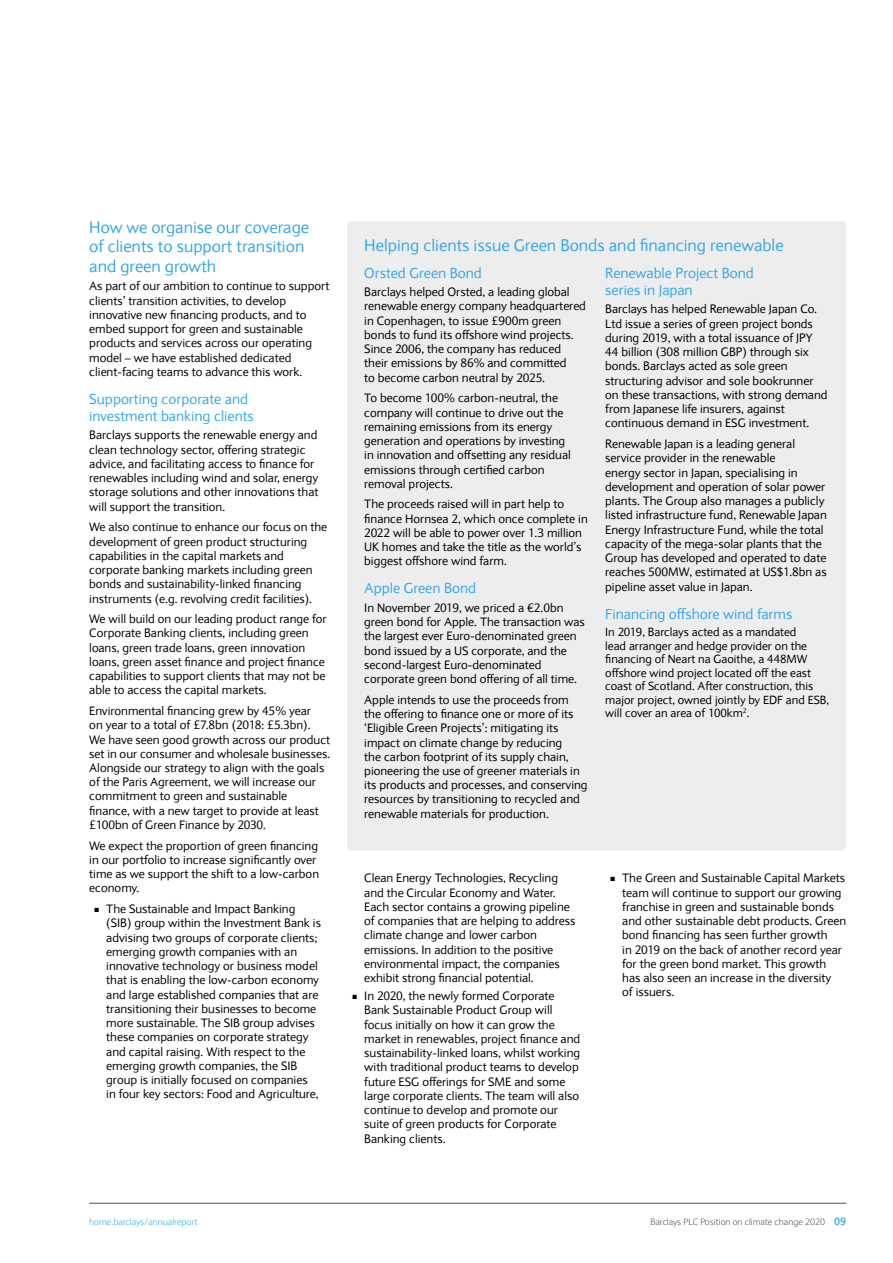
<style>
.page{position:relative;width:893px;height:1263px;background:#fff}
.page>*{position:absolute;margin:0;border:0;box-sizing:border-box;transform-origin:0 0}
.t1{font:16.5px/19.5px "Expert Sans";color:#36a7e9}
.t2{font:14.25px/17.2px "Expert Sans";color:#36a7e9}
.t3{font:12px/14.2px "Expert Sans";color:#000}
.t4{font:11.7px/13.5px "Expert Sans";color:#000}
.t5{font:300 9px "Expert Sans";color:#505050}
.t6{font:300 9px "Expert Sans";color:#36a7e9}
.s1{font-weight:700;font-size:10.5px;color:#36a7e9}
</style>
<div class="page">
<hr style="left:89px;top:1203px;width:757px;height:1px;background:#505050">
<div style="left:347px;top:221px;width:499px;height:629px;background:#ededed;border-radius:4px"></div>
<h1 class="t1" style="left:89px;top:217px;width:221px">How we organise our coverage of clients to support transition and green growth</h1>
<p class="t3" style="left:89px;top:279px;width:242px">As part of our ambition to continue to support clients’ transition activities, to develop innovative new financing products, and to embed support for green and sustainable products and services across our operating model – we have established dedicated client-facing teams to advance this work.</p>
<p class="t2" style="left:89px;top:390px;width:166px">Supporting corporate and investment banking clients</p>
<p class="t3" style="left:89px;top:428px;width:231px">Barclays supports the renewable energy and clean technology sector, offering strategic advice, and facilitating access to finance for renewables including wind and solar, energy storage solutions and other innovations that will support the transition.</p>
<p class="t3" style="left:89px;top:520px;width:239px">We also continue to enhance our focus on the development of green product structuring capabilities in the capital markets and corporate banking markets including green bonds and sustainability-linked financing instruments (e.g. revolving credit facilities).</p>
<p class="t3" style="left:89px;top:612px;width:239px">We will build on our leading product range for Corporate Banking clients, including green loans, green trade loans, green innovation loans, green asset finance and project finance capabilities to support clients that may not be able to access the capital markets.</p>
<p class="t3" style="left:89px;top:703px;width:242px">Environmental financing grew by 45% year<br>on year to a total of £7.8bn (2018: £5.3bn).<br>We have seen good growth across our product set in our consumer and wholesale businesses.<br>Alongside our strategy to align with the goals of the Paris Agreement, we will increase our commitment to green and sustainable finance, with a new target to provide at least £100bn of Green Finance by 2030.</p>
<p class="t3" style="left:89px;top:838px;width:231px">We expect the proportion of green financing in our portfolio to increase significantly over time as we support the shift to a low-carbon economy.</p>
<p class="t3" style="left:106px;top:902px;width:216px;text-indent:-12px">■ The Sustainable and Impact Banking (SIB) group within the Investment Bank is advising two groups of corporate clients; emerging growth companies with an innovative technology or business model that is enabling the low-carbon economy and large established companies that are transitioning their businesses to become more sustainable. The SIB group advises these companies on corporate strategy and capital raising. With respect to the emerging growth companies, the SIB group is initially focused on companies<br>in four key sectors: Food and Agriculture,</p>
<h1 class="t1" style="left:364px;top:235px;width:421px">Helping clients issue Green Bonds and financing renewable</h1>
<p class="t2" style="left:364px;top:264px;width:119px">Orsted Green Bond</p>
<p class="t3" style="left:364px;top:285px;width:223px">Barclays helped Orsted, a leading global renewable energy company headquartered in Copenhagen, to issue £900m green bonds to fund its offshore wind projects.<br>Since 2006, the company has reduced their emissions by 86% and committed<br>to become carbon neutral by 2025.</p>
<p class="t3" style="left:364px;top:391px;width:208px">To become 100% carbon-neutral, the company will continue to drive out the remaining emissions from its energy generation and operations by investing in innovation and offsetting any residual emissions through certified carbon removal projects.</p>
<p class="t3" style="left:364px;top:497px;width:225px">The proceeds raised will in part help to finance Hornsea 2, which once complete in 2022 will be able to power over 1.3 million UK homes and take the title as the world’s biggest offshore wind farm.</p>
<p class="t2" style="left:364px;top:580px;width:113px">Apple Green Bond</p>
<p class="t3" style="left:364px;top:600px;width:222px">In November 2019, we priced a €2.0bn green bond for Apple. The transaction was the largest ever Euro-denominated green bond issued by a US corporate, and the second-largest Euro-denominated corporate green bond offering of all time.</p>
<p class="t3" style="left:364px;top:692px;width:225px">Apple intends to use the proceeds from the offering to finance one or more of its ‘Eligible Green Projects’: mitigating its impact on climate change by reducing<br>the carbon footprint of its supply chain, pioneering the use of greener materials in its products and processes, and conserving resources by transitioning to recycled and renewable materials for production.</p>
<p class="t2" style="left:605px;top:264px;width:150px">Renewable Project Bond series in Japan</p>
<p class="t3" style="left:605px;top:302px;width:224px">Barclays has helped Renewable Japan Co.<br>Ltd issue a series of green project bonds during 2019, with a total issuance of JPY 44 billion (308 million GBP) through six bonds. Barclays acted as sole green structuring advisor and sole bookrunner on these transactions, with strong demand from Japanese life insurers, against continuous demand in ESG investment.</p>
<p class="t3" style="left:605px;top:437px;width:223px">Renewable Japan is a leading general service provider in the renewable<br>energy sector in Japan, specialising in development and operation of solar power plants. The Group also manages a publicly listed infrastructure fund, Renewable Japan Energy Infrastructure Fund, while the total capacity of the mega-solar plants that the Group has developed and operated to date reaches 500MW, estimated at US$1.8bn as pipeline asset value in Japan.</p>
<p class="t2" style="left:605px;top:605px;width:189px">Financing offshore wind farms</p>
<p class="t4" style="left:605px;top:625px;width:225px">In 2019, Barclays acted as a mandated<br>lead arranger and hedge provider on the financing of Neart na Gaoithe, a 448MW offshore wind project located off the east coast of Scotland. After construction, this major project, owned jointly by EDF and ESB, will cover an area of 100km<sup>2</sup>.</p>
<p class="t3" style="left:364px;top:871px;width:213px">Clean Energy Technologies, Recycling and the Circular Economy and Water.<br>Each sector contains a growing pipeline of companies that are helping to address climate change and lower carbon emissions. In addition to the positive environmental impact, the companies exhibit strong financial potential.</p>
<p class="t3" style="left:364px;top:989px;width:217px;text-indent:-12px">■ In 2020, the newly formed Corporate Bank Sustainable Product Group will focus initially on how it can grow the market in renewables, project finance and sustainability-linked loans, whilst working with traditional product teams to develop future ESG offerings for SME and some large corporate clients. The team will also continue to develop and promote our suite of green products for Corporate Banking clients.</p>
<p class="t3" style="left:622px;top:871px;width:225px;text-indent:-12px">■ The Green and Sustainable Capital Markets team will continue to support our growing franchise in green and sustainable bonds and other sustainable debt products. Green bond financing has seen further growth<br>in 2019 on the back of another record year for the green bond market. This growth has also seen an increase in the diversity<br>of issuers.</p>
<p class="t6" style="left:89px;top:1216px;width:110px">home.barclays/annualreport</p>
<p class="t5" style="left:650px;top:1216px;width:197px">Barclays PLC Position on climate change 2020 <span class="s1">09</span></p>
</div>
